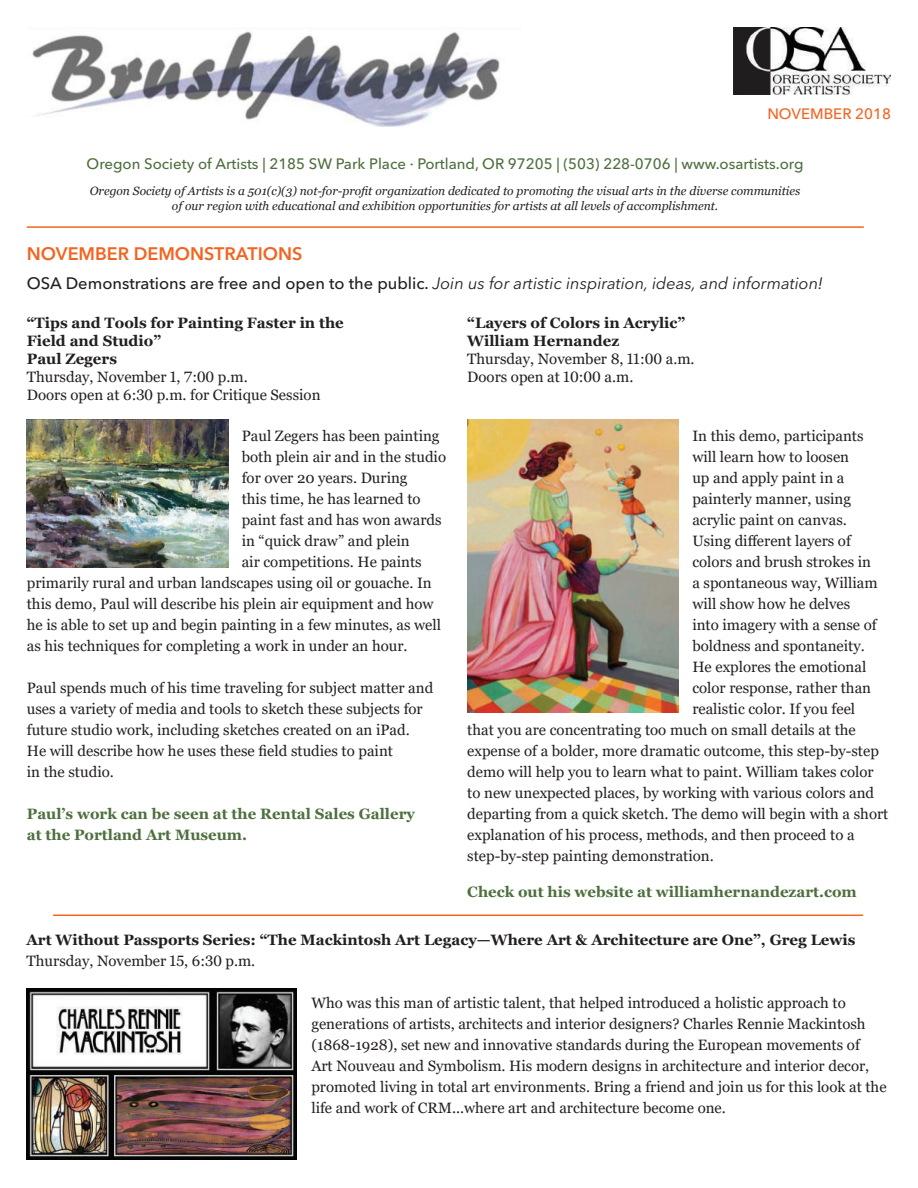
<style>
.page{position:relative;width:918px;height:1188px;background:#fff}
.page>*{position:absolute;margin:0;border:0;box-sizing:border-box;transform-origin:0 0}
.t1{font:600 18px "Avenir Next LT Pro";color:#f36421}
.t2{font:italic 16.5px "Avenir Next LT Pro";color:#231f20}
.t3{font:15px/21px "Georgia";color:#231f20}
.t4{font:700 15px/18px "Georgia";color:#231f20}
.t5{font:700 15px/21px "Georgia";color:#4e6f3e}
.t6{font:500 15px "Avenir Next LT Pro";color:#4e6f3e}
.t7{font:500 15px "Avenir Next LT Pro";color:#f36421}
.t8{font:italic 12px/14.4px "Georgia";color:#231f20;text-align:center}
.s1{font-weight:500;font-style:normal}
</style>
<div class="page">
<img style="left:32px;top:31px;width:468px;height:95px">
<img style="left:733px;top:27px;width:158px;height:68px">
<hr style="left:27px;top:226px;width:837px;height:2px;background:#f36421">
<img style="left:27px;top:419px;width:201px;height:149px">
<img style="left:467px;top:419px;width:212px;height:294px">
<img style="left:27px;top:989px;width:269px;height:170px">
<hr style="left:53px;top:915px;width:810px;height:1px;background:#f36421">
<p class="t7" style="left:767px;top:105px;width:125px">NOVEMBER 2018</p>
<p class="t6" style="left:87px;top:155px;width:719px">Oregon Society of Artists | 2185 SW Park Place · Portland, OR 97205 | (503) 228-0706 | www.osartists.org</p>
<p class="t8" style="left:90px;top:184px;width:712px">Oregon Society of Artists is a 501(c)(3) not-for-profit organization dedicated to promoting the visual arts in the diverse communities of our region with educational and exhibition opportunities for artists at all levels of accomplishment.</p>
<p class="t1" style="left:27px;top:243px;width:277px">NOVEMBER DEMONSTRATIONS</p>
<p class="t2" style="left:27px;top:273px;width:798px"><span class="s1">OSA Demonstrations are free and open to the public.</span> Join us for artistic inspiration, ideas, and information!</p>
<p class="t4" style="left:27px;top:314px;width:319px">“Tips and Tools for Painting Faster in the<br>Field and Studio”<br>Paul Zegers</p>
<p class="t3" style="left:27px;top:368px;width:295px;line-height:18px">Thursday, November 1, 7:00 p.m.<br>Doors open at 6:30 p.m. for Critique Session</p>
<p class="t4" style="left:467px;top:314px;width:220px">“Layers of Colors in Acrylic”<br>William Hernandez</p>
<p class="t3" style="left:467px;top:350px;width:229px;line-height:18px">Thursday, November 8, 11:00 a.m.<br>Doors open at 10:00 a.m.</p>
<p class="t3" style="left:242px;top:425px;width:199px">Paul Zegers has been painting</p>
<p class="t3" style="left:242px;top:446px;width:206px">both plein air and in the studio</p>
<p class="t3" style="left:242px;top:467px;width:167px">for over 20 years. During</p>
<p class="t3" style="left:242px;top:488px;width:180px">this time, he has learned to</p>
<p class="t3" style="left:242px;top:509px;width:201px">paint fast and has won awards</p>
<p class="t3" style="left:242px;top:530px;width:170px">in “quick draw” and plein</p>
<p class="t3" style="left:242px;top:551px;width:181px">air competitions. He paints</p>
<p class="t3" style="left:27px;top:572px;width:406px">primarily rural and urban landscapes using oil or gouache. In</p>
<p class="t3" style="left:27px;top:593px;width:408px">this demo, Paul will describe his plein air equipment and how</p>
<p class="t3" style="left:27px;top:614px;width:416px">he is able to set up and begin painting in a few minutes, as well</p>
<p class="t3" style="left:27px;top:635px;width:382px">as his techniques for completing a work in under an hour.</p>
<p class="t3" style="left:27px;top:677px;width:408px">Paul spends much of his time traveling for subject matter and uses a variety of media and tools to sketch these subjects for future studio work, including sketches created on an iPad.<br>He will describe how he uses these field studies to paint<br>in the studio.</p>
<p class="t5" style="left:27px;top:803px;width:390px">Paul’s work can be seen at the Rental Sales Gallery at the Portland Art Museum.</p>
<p class="t3" style="left:692px;top:425px;width:173px">In this demo, participants</p>
<p class="t3" style="left:692px;top:446px;width:158px">will learn how to loosen</p>
<p class="t3" style="left:692px;top:467px;width:154px">up and apply paint in a</p>
<p class="t3" style="left:692px;top:488px;width:160px">painterly manner, using</p>
<p class="t3" style="left:692px;top:509px;width:156px">acrylic paint on canvas.</p>
<p class="t3" style="left:692px;top:530px;width:160px">Using different layers of</p>
<p class="t3" style="left:692px;top:551px;width:180px">colors and brush strokes in</p>
<p class="t3" style="left:692px;top:572px;width:187px">a spontaneous way, William</p>
<p class="t3" style="left:692px;top:593px;width:160px">will show how he delves</p>
<p class="t3" style="left:692px;top:614px;width:186px">into imagery with a sense of</p>
<p class="t3" style="left:692px;top:635px;width:174px">boldness and spontaneity.</p>
<p class="t3" style="left:692px;top:656px;width:176px">He explores the emotional</p>
<p class="t3" style="left:692px;top:677px;width:180px">color response, rather than</p>
<p class="t3" style="left:692px;top:698px;width:164px">realistic color. If you feel</p>
<p class="t3" style="left:467px;top:719px;width:390px">that you are concentrating too much on small details at the</p>
<p class="t3" style="left:467px;top:740px;width:413px">expense of a bolder, more dramatic outcome, this step-by-step</p>
<p class="t3" style="left:467px;top:761px;width:408px">demo will help you to learn what to paint. William takes color</p>
<p class="t3" style="left:467px;top:782px;width:408px">to new unexpected places, by working with various colors and</p>
<p class="t3" style="left:467px;top:803px;width:423px">departing from a quick sketch. The demo will begin with a short</p>
<p class="t3" style="left:467px;top:824px;width:389px">explanation of his process, methods, and then proceed to a</p>
<p class="t3" style="left:467px;top:845px;width:248px">step-by-step painting demonstration.</p>
<p class="t5" style="left:467px;top:881px;width:391px">Check out his website at williamhernandezart.com</p>
<p class="t4" style="left:27px;top:931px;width:830px">Art Without Passports Series: “The Mackintosh Art Legacy—Where Art &amp; Architecture are One”, Greg Lewis</p>
<p class="t3" style="left:27px;top:950px;width:230px">Thursday, November 15, 6:30 p.m.</p>
<p class="t3" style="left:311px;top:992px;width:577px">Who was this man of artistic talent, that helped introduced a holistic approach to generations of artists, architects and interior designers? Charles Rennie Mackintosh (1868-1928), set new and innovative standards during the European movements of<br>Art Nouveau and Symbolism. His modern designs in architecture and interior decor, promoted living in total art environments. Bring a friend and join us for this look at the life and work of CRM...where art and architecture become one.</p>
</div>
